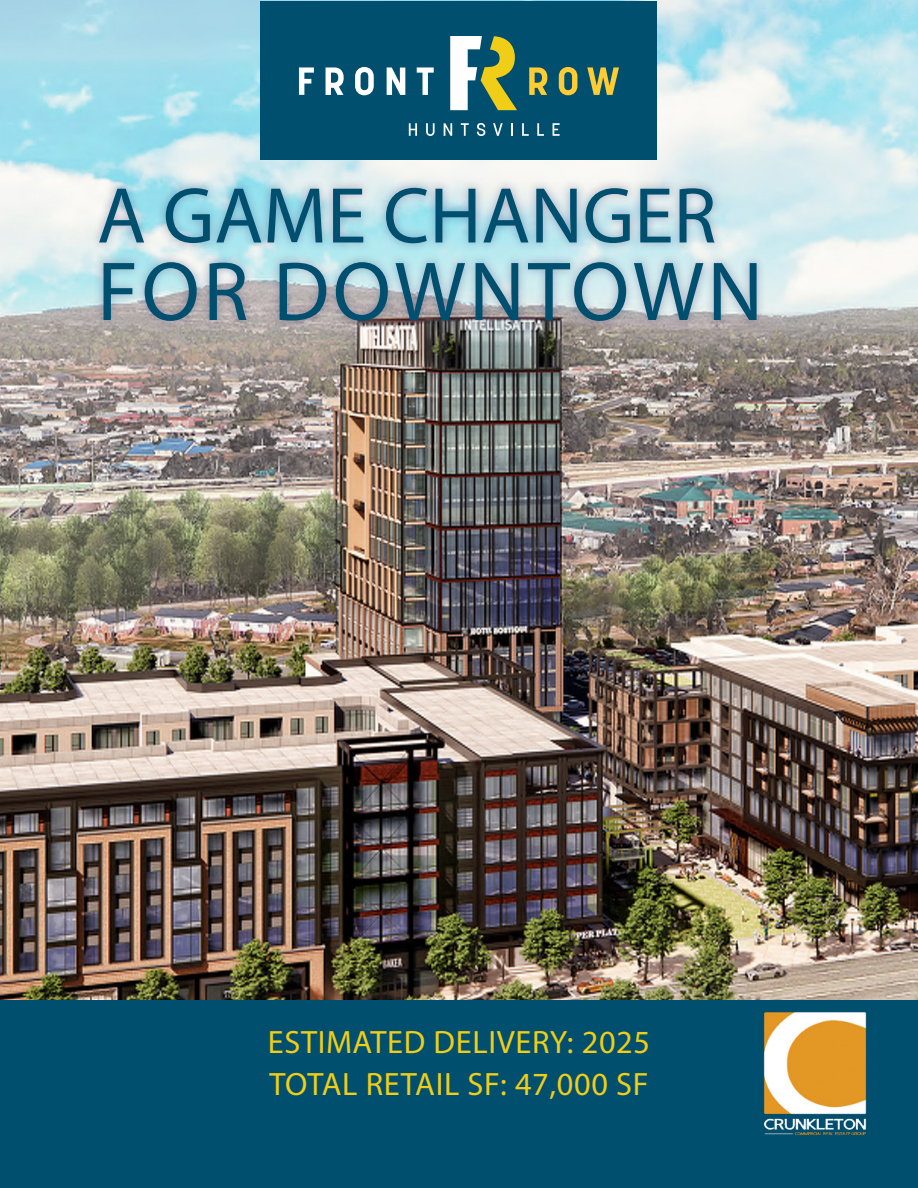
<style>
.page{position:relative;width:918px;height:1188px;background:#fff}
.page>*{position:absolute;margin:0;border:0;box-sizing:border-box;transform-origin:0 0}
.t1{font:84.45px "Myriad Pro";letter-spacing:.04em;color:#004f6f}
.t2{font:79.8px "Myriad Pro";color:#004f6f}
.t3{font:32.4px/41.2px "Myriad Pro";letter-spacing:.02em;color:#f0cd16}
</style>
<div class="page">
<img style="left:0;top:1px;width:918px;height:999px">
<div style="left:90px;top:178px;width:676px;height:153px;background:#282b6b;opacity:.3"></div>
<div style="left:261px;top:1px;width:396px;height:158px;background:#004f6f"></div>
<svg style="left:299px;top:67px;width:15px;height:28px"></svg>
<svg style="left:326px;top:67px;width:18px;height:28px"></svg>
<svg style="left:355px;top:67px;width:19px;height:28px"></svg>
<svg style="left:387px;top:67px;width:18px;height:28px"></svg>
<svg style="left:417px;top:67px;width:17px;height:28px"></svg>
<svg style="left:450px;top:36px;width:67px;height:74px"></svg>
<svg style="left:529px;top:67px;width:18px;height:28px"></svg>
<svg style="left:559px;top:67px;width:18px;height:28px"></svg>
<svg style="left:587px;top:67px;width:32px;height:28px"></svg>
<svg style="left:409px;top:123px;width:8px;height:13px"></svg>
<svg style="left:426px;top:123px;width:9px;height:13px"></svg>
<svg style="left:444px;top:123px;width:8px;height:13px"></svg>
<svg style="left:461px;top:123px;width:8px;height:13px"></svg>
<svg style="left:477px;top:123px;width:8px;height:13px"></svg>
<svg style="left:493px;top:123px;width:10px;height:13px"></svg>
<svg style="left:511px;top:123px;width:2px;height:13px"></svg>
<svg style="left:522px;top:123px;width:7px;height:13px"></svg>
<svg style="left:537px;top:123px;width:7px;height:13px"></svg>
<svg style="left:553px;top:123px;width:7px;height:13px"></svg>
<div style="left:0;top:1000px;width:918px;height:187px;background:#004f6f"></div>
<img style="left:763px;top:1012px;width:104px;height:124px">
<h2 class="t2" style="left:97px;top:167px;width:621px">A GAME CHANGER</h2>
<h1 class="t1" style="left:97px;top:240px;width:667px">FOR DOWNTOWN</h1>
<p class="t3" style="left:268px;top:1021px;width:384px">ESTIMATED DELIVERY: 2025<br>TOTAL RETAIL SF: 47,000 SF</p>
</div>
